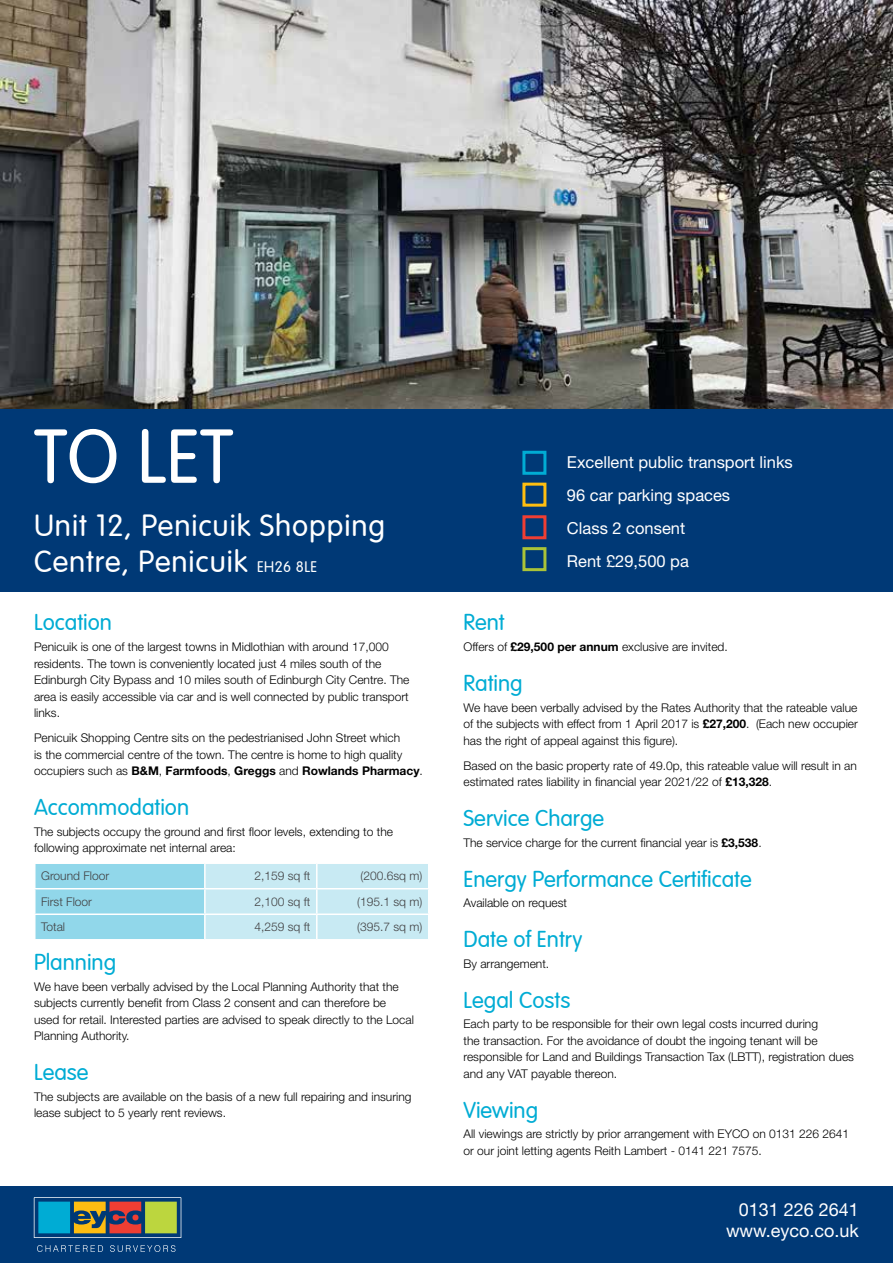
<style>
.page{position:relative;width:893px;height:1263px;background:#fff}
.page>*{position:absolute;margin:0;border:0;box-sizing:border-box;transform-origin:0 0}
.t1{font:300 75px "VAG Rounded";color:#fff}
.t2{font:300 30px/36px "VAG Rounded";letter-spacing:.03em;color:#fff}
.t3{font:300 22.5px "VAG Rounded";color:#00acd4}
.t4{font:18px/21.6px "Helvetica Neue LT Std";color:#fff;text-align:right}
.t5{font:16.5px/32.8px "Helvetica Neue LT Std";color:#fff}
.t6{font:300 12px/16.5px "Helvetica Neue LT Std";color:#000}
.t7{font:300 12px "Helvetica Neue LT Std";color:#414042}
.s1{font-size:15px}
.s2{font-weight:700}
</style>
<div class="page">
<div style="left:0;top:1186px;width:893px;height:77px;background:#003976"></div>
<div style="left:0;top:408px;width:893px;height:183px;background:#003976"></div>
<div style="left:522px;top:451px;width:24px;height:24px;border:3px solid #00acd4"></div>
<div style="left:522px;top:515px;width:24px;height:24px;border:3px solid #ef3e33"></div>
<div style="left:522px;top:483px;width:24px;height:24px;border:3px solid #febe10"></div>
<div style="left:522px;top:547px;width:24px;height:24px;border:3px solid #aac338"></div>
<svg style="left:34px;top:1197px;width:147px;height:41px"></svg>
<svg style="left:37px;top:1245px;width:66px;height:7px"></svg>
<svg style="left:110px;top:1245px;width:65px;height:7px"></svg>
<svg style="left:35px;top:864px;width:394px;height:75px;background:#b4e3ef"></svg>
<img style="left:0;top:0;width:893px;height:409px">
<h1 class="t1" style="left:34px;top:414px;width:201px">TO LET</h1>
<h2 class="t2" style="left:34px;top:508px;width:353px">Unit 12, Penicuik Shopping<br>Centre, Penicuik <span class="s1">EH26 8LE</span></h2>
<h3 class="t3" style="left:34px;top:610px;width:80px">Location</h3>
<p class="t6" style="left:34px;top:638px;width:377px">Penicuik is one of the largest towns in Midlothian with around 17,000 residents. The town is conveniently located just 4 miles south of the Edinburgh City Bypass and 10 miles south of Edinburgh City Centre. The area is easily accessible via car and is well connected by public transport links.</p>
<p class="t6" style="left:34px;top:729px;width:390px">Penicuik Shopping Centre sits on the pedestrianised John Street which<br>is the commercial centre of the town. The centre is home to high quality occupiers such as <span class="s2">B&amp;M</span>, <span class="s2">Farmfoods</span>, <span class="s2">Greggs</span> and <span class="s2">Rowlands Pharmacy</span>.</p>
<h3 class="t3" style="left:34px;top:794px;width:157px">Accommodation</h3>
<p class="t6" style="left:34px;top:823px;width:360px">The subjects occupy the ground and first floor levels, extending to the following approximate net internal area:</p>
<p class="t7" style="left:41px;top:869px;width:70px">Ground Floor</p>
<p class="t7" style="left:254px;top:869px;width:58px">2,159 sq ft</p>
<p class="t7" style="left:361px;top:869px;width:63px">(200.6sq m)</p>
<p class="t7" style="left:41px;top:894px;width:52px">First Floor</p>
<p class="t7" style="left:254px;top:894px;width:58px">2,100 sq ft</p>
<p class="t7" style="left:357px;top:894px;width:67px">(195.1 sq m)</p>
<p class="t7" style="left:41px;top:920px;width:26px">Total</p>
<p class="t7" style="left:254px;top:920px;width:58px">4,259 sq ft</p>
<p class="t7" style="left:357px;top:920px;width:67px">(395.7 sq m)</p>
<h3 class="t3" style="left:34px;top:949px;width:84px">Planning</h3>
<p class="t6" style="left:34px;top:978px;width:381px">We have been verbally advised by the Local Planning Authority that the subjects currently benefit from Class 2 consent and can therefore be used for retail. Interested parties are advised to speak directly to the Local Planning Authority.</p>
<h3 class="t3" style="left:34px;top:1059px;width:56px">Lease</h3>
<p class="t6" style="left:34px;top:1088px;width:379px">The subjects are available on the basis of a new full repairing and insuring lease subject to 5 yearly rent reviews.</p>
<h3 class="t5" style="left:567px;top:445px;width:227px">Excellent public transport links<br>96 car parking spaces<br>Class 2 consent<br>Rent £29,500 pa</h3>
<h3 class="t3" style="left:463px;top:610px;width:43px">Rent</h3>
<p class="t6" style="left:463px;top:638px;width:266px">Offers of <span class="s2">£29,500 per annum</span> exclusive are invited.</p>
<h3 class="t3" style="left:463px;top:670px;width:61px">Rating</h3>
<p class="t6" style="left:463px;top:699px;width:396px;text-align:justify">We have been verbally advised by the Rates Authority that the rateable value of the subjects with effect from 1 April 2017 is <span class="s2">£27,200</span>. (Each new occupier has the right of appeal against this figure).</p>
<p class="t6" style="left:463px;top:757px;width:395px">Based on the basic property rate of 49.0p, this rateable value will result in an estimated rates liability in financial year 2021/22 of <span class="s2">£13,328</span>.</p>
<h3 class="t3" style="left:463px;top:805px;width:142px">Service Charge</h3>
<p class="t6" style="left:463px;top:834px;width:300px">The service charge for the current financial year is <span class="s2">£3,538</span>.</p>
<h3 class="t3" style="left:463px;top:866px;width:290px">Energy Performance Certificate</h3>
<p class="t6" style="left:463px;top:894px;width:105px">Available on request</p>
<h3 class="t3" style="left:463px;top:926px;width:120px">Date of Entry</h3>
<p class="t6" style="left:463px;top:955px;width:87px">By arrangement.</p>
<h3 class="t3" style="left:463px;top:987px;width:108px">Legal Costs</h3>
<p class="t6" style="left:463px;top:1015px;width:392px">Each party to be responsible for their own legal costs incurred during<br>the transaction. For the avoidance of doubt the ingoing tenant will be responsible for Land and Buildings Transaction Tax (LBTT), registration dues and any VAT payable thereon.</p>
<h3 class="t3" style="left:463px;top:1097px;width:76px">Viewing</h3>
<p class="t6" style="left:463px;top:1125px;width:387px">All viewings are strictly by prior arrangement with EYCO on 0131 226 2641 or our joint letting agents Reith Lambert - 0141 221 7575.</p>
<h3 class="t4" style="left:726px;top:1198px;width:134px">0131 226 2641 www.eyco.co.uk</h3>
</div>
